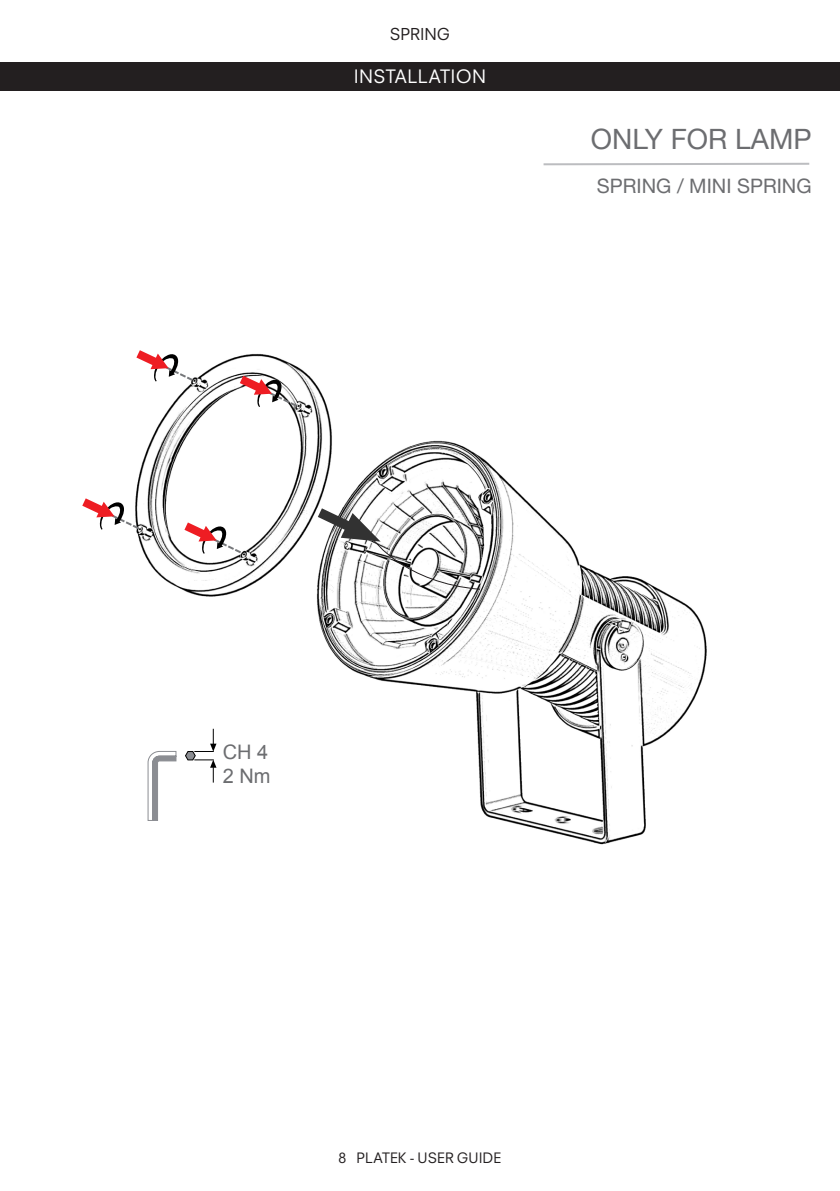
<style>
.page{position:relative;width:840px;height:1191px;background:#fff}
.page>*{position:absolute;margin:0;border:0;box-sizing:border-box;transform-origin:0 0}
.t1{font:28px "Helvetica Neue";color:#6c6d70}
.t2{font:20px "Helvetica Neue";color:#6c6d70}
.t3{font:20px/24px "Arial";color:#6c6d70}
.t4{font:18px "Neuzeit SLT Std";letter-spacing:.02em;color:#fff}
.t5{font:16px "Neuzeit SLT Std";color:#231f20}
.t6{font:14px "Neuzeit SLT Std";letter-spacing:.005em;color:#231f20}
</style>
<div class="page">
<div style="left:0;top:62px;width:839px;height:29px;background:#231f20"></div>
<img style="left:135px;top:353px;width:572px;height:492px">
<svg style="left:307px;top:500px;width:173px;height:90px"></svg>
<svg style="left:240px;top:376px;width:58px;height:32px"></svg>
<svg style="left:136px;top:350px;width:59px;height:33px"></svg>
<svg style="left:82px;top:498px;width:59px;height:33px"></svg>
<svg style="left:184px;top:522px;width:59px;height:33px"></svg>
<hr style="left:543px;top:163px;width:265px;height:2px;background:#bcbdc0">
<svg style="left:147px;top:750px;width:30px;height:71px"></svg>
<svg style="left:184px;top:729px;width:32px;height:53px"></svg>
<p class="t5" style="left:389px;top:25px;width:62px">SPRING</p>
<p class="t4" style="left:353px;top:66px;width:134px">INSTALLATION</p>
<p class="t4" style="left:354px;top:66px;width:160px">TECHNICAL DATA</p>
<h1 class="t1" style="left:590px;top:119px;width:222px">ONLY FOR LAMP</h1>
<p class="t2" style="left:596px;top:174px;width:216px">SPRING / MINI SPRING</p>
<p class="t3" style="left:223px;top:740px;width:49px">CH 4<br>2 Nm</p>
<p class="t6" style="left:338px;top:1149px;width:164px">8 PLATEK - USER GUIDE</p>
</div>
